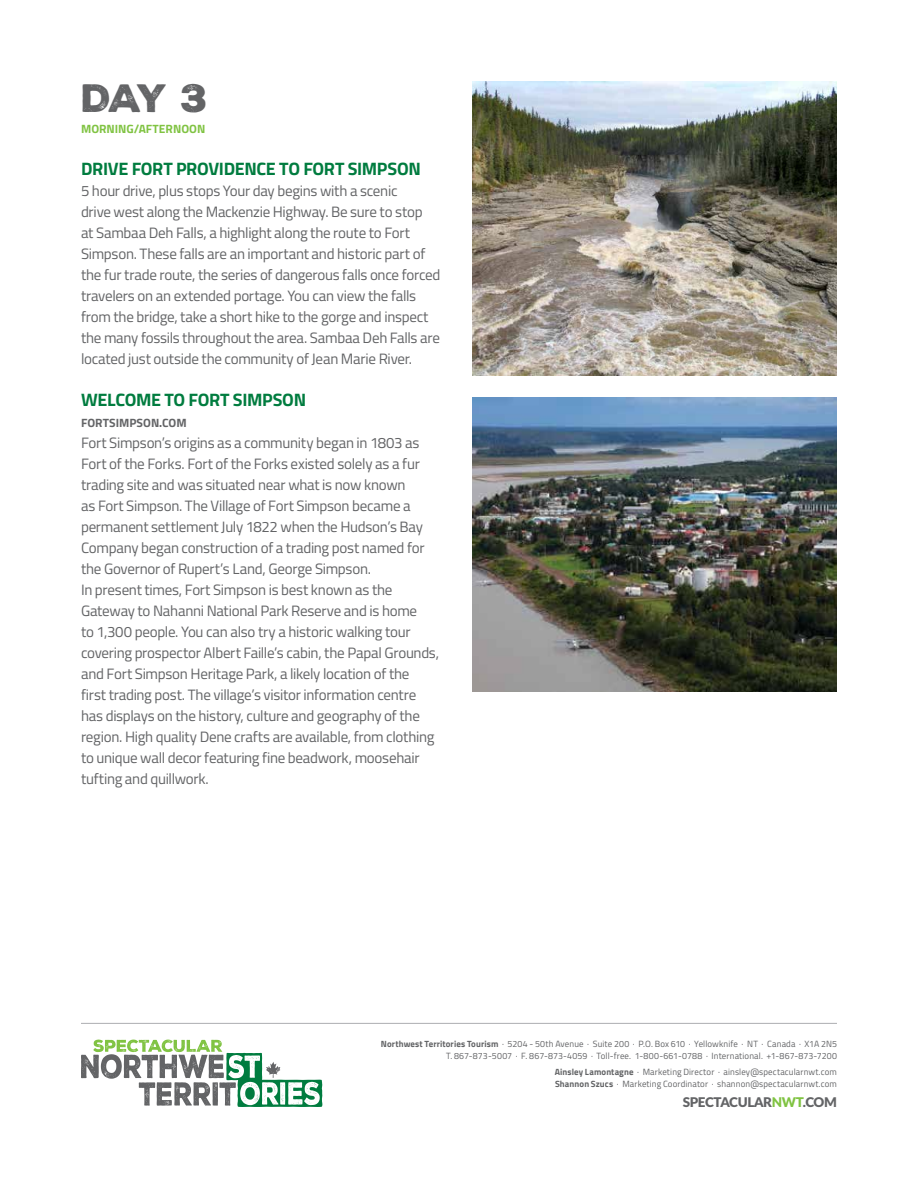
<style>
.page{position:relative;width:918px;height:1188px;background:#fff}
.page>*{position:absolute;margin:0;border:0;box-sizing:border-box;transform-origin:0 0}
.t1{font:38.25px "Nexa Rust Sans Black 01";color:#636466}
.t2{font:700 18px "Titillium Web";letter-spacing:-.02em;color:#007c3f}
.t3{font:15px/21px "Titillium Web";letter-spacing:-.02em;color:#636466}
.t4{font:900 13.35px "Lato";letter-spacing:-.025em;color:#636466}
.t5{font:700 12px "Titillium Web";color:#80c342}
.t6{font:700 12px "Titillium Web";color:#636466}
.t7{font:9px/12px "Titillium Web";letter-spacing:.015em;color:#636466;text-align:right}
.s1{font-weight:700}
.s2{color:#80c342}
</style>
<div class="page">
<svg style="left:81px;top:1040px;width:241px;height:67px"></svg>
<hr style="left:81px;top:1023px;width:756px;height:1px;background:#acaeb1">
<img style="left:472px;top:81px;width:365px;height:294px">
<img style="left:472px;top:397px;width:365px;height:294px">
<h1 class="t1" style="left:81px;top:72px;width:129px">DAY 3</h1>
<p class="t5" style="left:81px;top:119px;width:126px">MORNING/AFTERNOON</p>
<p class="t2" style="left:81px;top:155px;width:341px">DRIVE FORT PROVIDENCE TO FORT SIMPSON</p>
<p class="t3" style="left:81px;top:179px;width:361px">5 hour drive, plus stops Your day begins with a scenic<br>drive west along the Mackenzie Highway. Be sure to stop<br>at Sambaa Deh Falls, a highlight along the route to Fort Simpson. These falls are an important and historic part of the fur trade route, the series of dangerous falls once forced travelers on an extended portage. You can view the falls from the bridge, take a short hike to the gorge and inspect the many fossils throughout the area. Sambaa Deh Falls are located just outside the community of Jean Marie River.</p>
<p class="t2" style="left:81px;top:386px;width:227px">WELCOME TO FORT SIMPSON</p>
<p class="t6" style="left:81px;top:413px;width:107px">FORTSIMPSON.COM</p>
<p class="t3" style="left:81px;top:431px;width:360px">Fort Simpson’s origins as a community began in 1803 as Fort of the Forks. Fort of the Forks existed solely as a fur trading site and was situated near what is now known<br>as Fort Simpson. The Village of Fort Simpson became a permanent settlement July 1822 when the Hudson’s Bay Company began construction of a trading post named for the Governor of Rupert’s Land, George Simpson.<br>In present times, Fort Simpson is best known as the Gateway to Nahanni National Park Reserve and is home<br>to 1,300 people. You can also try a historic walking tour covering prospector Albert Faille’s cabin, the Papal Grounds, and Fort Simpson Heritage Park, a likely location of the<br>first trading post. The village’s visitor information centre has displays on the history, culture and geography of the region. High quality Dene crafts are available, from clothing to unique wall decor featuring fine beadwork, moosehair tufting and quillwork.</p>
<p class="t7" style="left:381px;top:1037px;width:458px"><span class="s1">Northwest Territories Tourism</span> · 5204 - 50th Avenue · Suite 200 · P.O. Box 610 · Yellowknife · NT · Canada · X1A 2N5<br>T. 867-873-5007 · F. 867-873-4059 · Toll-free. 1-800-661-0788 · International. +1-867-873-7200</p>
<p class="t7" style="left:555px;top:1066px;width:284px;text-align:left"><span class="s1">Ainsley Lamontagne</span> · Marketing Director · ainsley@spectacularnwt.com<br><span class="s1">Shannon Szucs</span> · Marketing Coordinator · shannon@spectacularnwt.com</p>
<p class="t4" style="left:683px;top:1092px;width:156px">SPECTACULAR<span class="s2">NWT</span>.COM</p>
</div>
